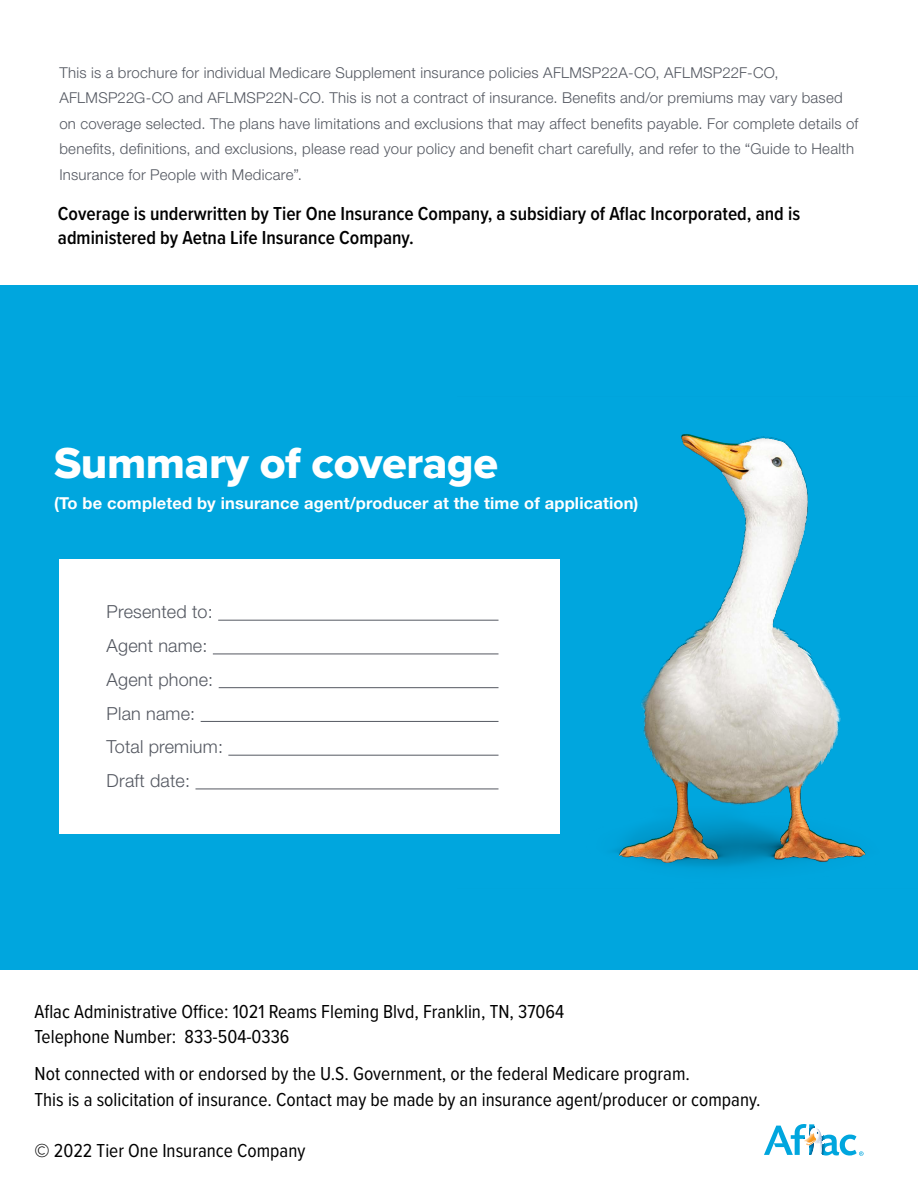
<style>
.page{position:relative;width:918px;height:1188px;background:#fff}
.page>*{position:absolute;margin:0;border:0;box-sizing:border-box;transform-origin:0 0}
.t1{font:45px "Proxima Nova Extrabld";letter-spacing:-.01em;color:#fff}
.t2{font:19.5px/25.5px "Proxima Nova Cond";color:#000}
.t3{font:600 19.5px/24px "Proxima Nova Cond";color:#000}
.t4{font:300 18px/33.8px "Helvetica Neue LT Std";letter-spacing:.01em;color:#545861}
.t5{font:700 16.5px "Helvetica Neue LT Std";letter-spacing:.01em;color:#fff}
.t6{font:300 15px/25.5px "Helvetica Neue LT Std";letter-spacing:.015em;color:#545861}
.s1{font-weight:600}
</style>
<div class="page">
<svg style="left:764px;top:1124px;width:100px;height:32px"></svg>
<div style="left:0;top:285px;width:918px;height:684px;background:#00a6de"></div>
<div style="left:59px;top:559px;width:500px;height:274px;background:#fff"></div>
<hr style="left:218px;top:620px;width:281px;height:1px;background:#545861">
<hr style="left:213px;top:653px;width:286px;height:1px;background:#545861">
<hr style="left:219px;top:687px;width:280px;height:1px;background:#545861">
<hr style="left:201px;top:721px;width:298px;height:1px;background:#545861">
<hr style="left:228px;top:755px;width:271px;height:1px;background:#545861">
<hr style="left:195px;top:788px;width:304px;height:1px;background:#545861">
<img style="left:458px;top:434px;width:408px;height:434px">
<p class="t6" style="left:59px;top:59px;width:800px">This is a brochure for individual Medicare Supplement insurance policies AFLMSP22A-CO, AFLMSP22F-CO, AFLMSP22G-CO and AFLMSP22N-CO. This is not a contract of insurance. Benefits and/or premiums may vary based on coverage selected. The plans have limitations and exclusions that may affect benefits payable. For complete details of benefits, definitions, and exclusions, please read your policy and benefit chart carefully, and refer to the “Guide to Health Insurance for People with Medicare”.</p>
<h2 class="t3" style="left:58px;top:201px;width:744px">Coverage is underwritten by Tier One Insurance Company, a subsidiary of Aflac Incorporated, and is administered by Aetna Life Insurance Company.</h2>
<h1 class="t1" style="left:54px;top:430px;width:446px">Summary of coverage</h1>
<p class="t5" style="left:54px;top:493px;width:586px">(To be completed by insurance agent/producer at the time of application)</p>
<p class="t4" style="left:107px;top:595px;width:118px">Presented to:<br>Agent name:<br>Agent phone:<br>Plan name:<br>Total premium:<br>Draft date:</p>
<h2 class="t2" style="left:35px;top:998px;width:531px">Aflac Administrative Office: 1021 Reams Fleming Blvd, Franklin, TN, 37064<br>Telephone Number: 833-504-0336</h2>
<h2 class="t2" style="left:35px;top:1060px;width:728px">Not connected with or endorsed by the U.S. Government, or the federal Medicare program.<br>This is a solicitation of insurance. Contact may be made by an insurance agent/producer or company.</h2>
<h2 class="t2" style="left:35px;top:1137px;width:272px"><span class="s1">©</span> 2022 Tier One Insurance Company</h2>
</div>
